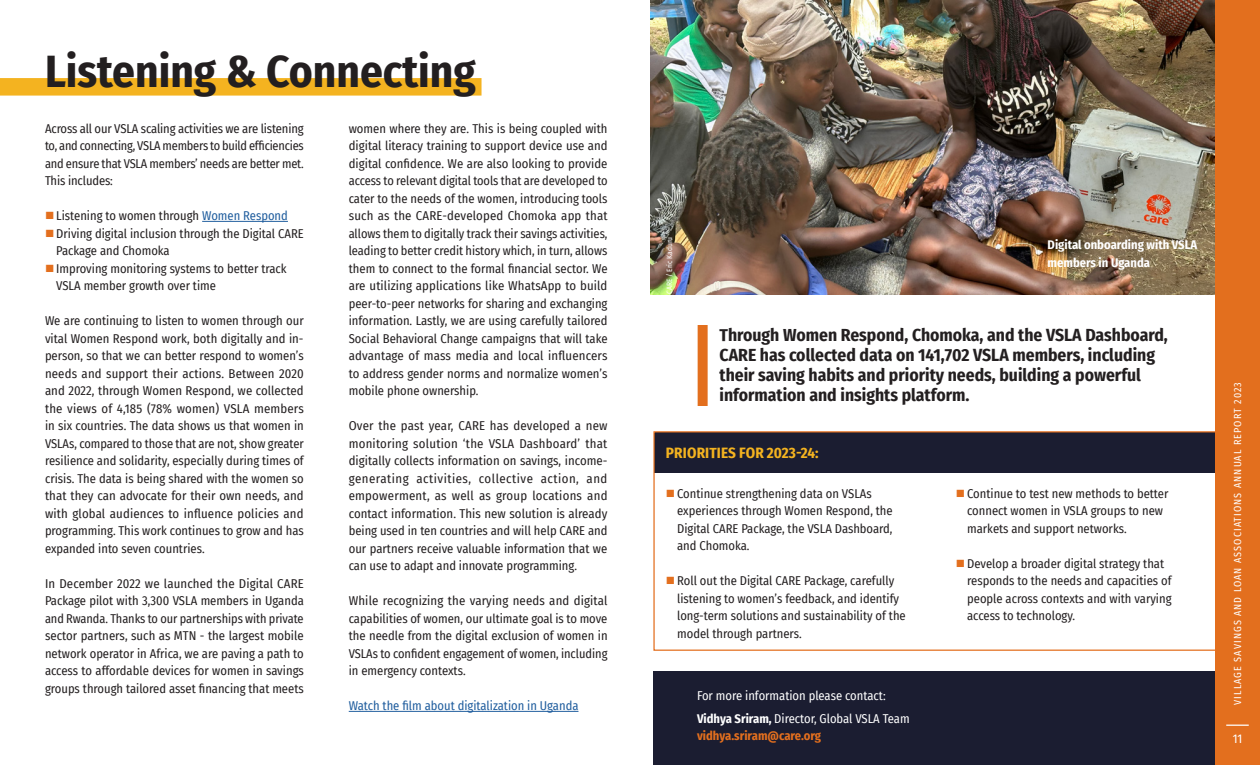
<style>
.page{position:relative;width:1260px;height:765px;background:#fff}
.page>*{position:absolute;margin:0;border:0;box-sizing:border-box;transform-origin:0 0}
.Title_36pt_yellow_bar{font:700 45px "Fira Sans Condensed";color:#231f20}
.PullQuote_Case_Study{font:700 17.5px/20px "Fira Sans Condensed";color:#231f20}
.Priorities{font:700 15px "Fira Sans Condensed";letter-spacing:.01em;color:#f4b320}
.Text_10_14{font:12.5px/17.5px "Fira Sans Condensed";color:#231f20;text-align:justify}
.Bullet{font:12.5px/17.5px "Fira Sans Condensed";color:#231f20}
.Text_10_14_ragged{font:12.5px/17.5px "Fira Sans Condensed";color:#fff}
.t1{font:700 12.5px/17.5px "Fira Sans Condensed";color:#fff}
.Text_10_14-2{font:12.5px "Fira Sans Condensed";color:#215e9e}
.t2{font:10px "Fira Sans Condensed";letter-spacing:.11em;color:#fff}
.Photo_Credit{font:7.5px "Fira Sans Condensed";color:#fff}
.s1{color:#e36f1e}
.s2{color:#215e9e}
.s3{font-weight:700}
.s4{font-weight:700;color:#e36f1e}
</style>
<div class="page">
<div style="left:0;top:78px;width:482px;height:18px;background:#f4b320"></div>
<hr style="left:202px;top:221px;width:86px;height:1px;background:#215e9e">
<hr style="left:349px;top:711px;width:229px;height:1px;background:#215e9e">
<div style="left:698px;top:325px;width:10px;height:81px;background:#e36f1e"></div>
<div style="left:655px;top:432px;width:563px;height:41px;background:#1b1d31"></div>
<div style="left:653px;top:431px;width:566px;height:220px;border:1px solid #e36f1e"></div>
<img style="left:651px;top:0;width:564px;height:294px">
<div style="left:654px;top:672px;width:606px;height:93px;background:#1b1d31"></div>
<div style="left:1215px;top:0;width:45px;height:765px;background:#e36f1e"></div>
<svg style="left:1226px;top:725px;width:23px;height:1px"></svg>
<p class="Title_36pt_yellow_bar" style="left:45px;top:34px;width:432px">Listening &amp; Connecting</p>
<p class="Text_10_14" style="left:45px;top:119px;width:260px">Across all our VSLA scaling activities we are listening to, and connecting, VSLA members to build efficiencies and ensure that VSLA members’ needs are better met.<br>This includes:</p>
<p class="Bullet" style="left:45px;top:207px;width:244px"><span class="s1">■</span> Listening to women through <span class="s2">Women Respond</span></p>
<p class="Bullet" style="left:56px;top:224px;width:249px;text-indent:-11px"><span class="s1">■</span> Driving digital inclusion through the Digital CARE<br>Package and Chomoka</p>
<p class="Bullet" style="left:56px;top:259px;width:232px;text-indent:-11px"><span class="s1">■</span> Improving monitoring systems to better track<br>VSLA member growth over time</p>
<p class="Text_10_14" style="left:45px;top:312px;width:260px">We are continuing to listen to women through our vital Women Respond work, both digitally and in&shy;person, so that we can better respond to women’s needs and support their actions. Between 2020 and 2022, through Women Respond, we collected the views of 4,185 (78% women) VSLA members in six countries. The data shows us that women in VSLAs, compared to those that are not, show greater resilience and solidarity, especially during times of crisis. The data is being shared with the women so that they can advocate for their own needs, and with global audiences to influence policies and programming. This work continues to grow and has expanded into seven countries.</p>
<p class="Text_10_14" style="left:45px;top:574px;width:260px">In December 2022 we launched the Digital CARE Package pilot with 3,300 VSLA members in Uganda and Rwanda. Thanks to our partnerships with private sector partners, such as MTN - the largest mobile network operator in Africa, we are paving a path to access to affordable devices for women in savings groups through tailored asset financing that meets</p>
<p class="Text_10_14" style="left:349px;top:119px;width:260px">women where they are. This is being coupled with digital literacy training to support device use and digital confidence. We are also looking to provide access to relevant digital tools that are developed to cater to the needs of the women, introducing tools such as the CARE-developed Chomoka app that allows them to digitally track their savings activities, leading to better credit history which, in turn, allows them to connect to the formal financial sector. We are utilizing applications like WhatsApp to build peer-to-peer networks for sharing and exchanging information. Lastly, we are using carefully tailored Social Behavioral Change campaigns that will take advantage of mass media and local influencers to address gender norms and normalize women’s mobile phone ownership.</p>
<p class="Text_10_14" style="left:349px;top:417px;width:260px">Over the past year, CARE has developed a new monitoring solution ‘the VSLA Dashboard’ that digitally collects information on savings, income&shy;generating activities, collective action, and empowerment, as well as group locations and contact information. This new solution is already being used in ten countries and will help CARE and our partners receive valuable information that we can use to adapt and innovate programming.</p>
<p class="Text_10_14" style="left:349px;top:592px;width:260px">While recognizing the varying needs and digital capabilities of women, our ultimate goal is to move the needle from the digital exclusion of women in VSLAs to confident engagement of women, including in emergency contexts.</p>
<p class="Text_10_14-2" style="left:349px;top:697px;width:231px">Watch the film about digitalization in Uganda</p>
<p class="Photo_Credit" style="left:664px;top:294px;width:59px;rotate:-90deg">CARE / Eric Kaduru</p>
<p class="t1" style="left:1048px;top:235px;width:151px">Digital onboarding with VSLA members in Uganda</p>
<p class="PullQuote_Case_Study" style="left:720px;top:324px;width:450px">Through Women Respond, Chomoka, and the VSLA Dashboard, CARE has collected data on 141,702 VSLA members, including their saving habits and priority needs, building a powerful information and insights platform.</p>
<p class="Priorities" style="left:666px;top:440px;width:154px">PRIORITIES FOR 2023-24:</p>
<p class="Bullet" style="left:677px;top:484px;width:217px;text-indent:-11px"><span class="s1">■</span> Continue strengthening data on VSLAs experiences through Women Respond, the Digital CARE Package, the VSLA Dashboard, and Chomoka.</p>
<p class="Bullet" style="left:677px;top:572px;width:230px;text-indent:-11px"><span class="s1">■</span> Roll out the Digital CARE Package, carefully listening to women’s feedback, and identify long-term solutions and sustainability of the model through partners.</p>
<p class="Text_10_14_ragged" style="left:697px;top:686px;width:190px">For more information please contact:</p>
<p class="Text_10_14_ragged" style="left:697px;top:710px;width:214px"><span class="s3">Vidhya Sriram,</span> Director, Global VSLA Team <span class="s4">vidhya.sriram@care.org</span></p>
<p class="Bullet" style="left:967px;top:484px;width:203px;text-indent:-11px"><span class="s1">■</span> Continue to test new methods to better connect women in VSLA groups to new markets and support networks.</p>
<p class="Bullet" style="left:967px;top:554px;width:206px;text-indent:-11px"><span class="s1">■</span> Develop a broader digital strategy that responds to the needs and capacities of people across contexts and with varying access to technology.</p>
<p class="t2" style="left:1230px;top:705px;width:324px;rotate:-90deg">VILLAGE SAVINGS AND LOAN ASSOCIATIONS ANNUAL REPORT 2023</p>
<p class="Text_10_14_ragged" style="left:1233px;top:729px;width:11px">11</p>
</div>
